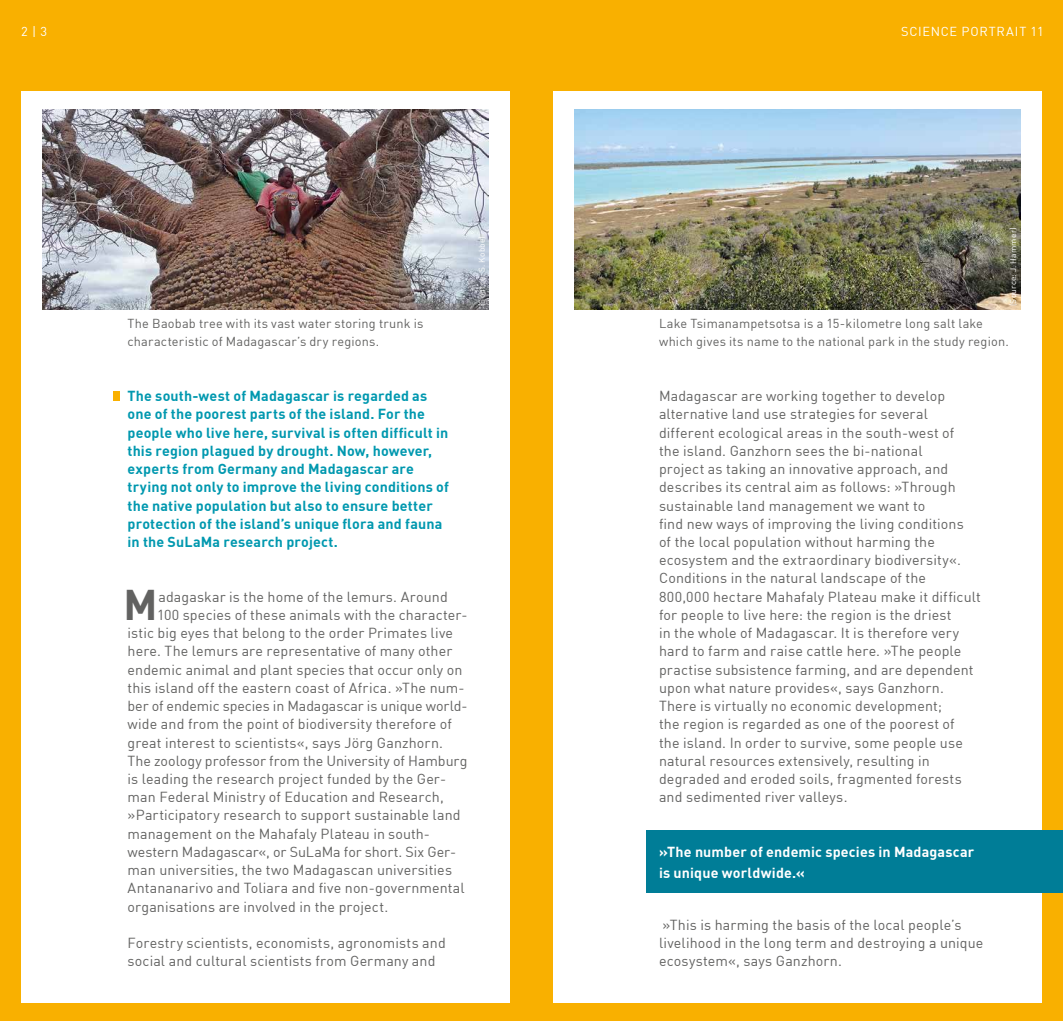
<style>
.page{position:relative;width:1063px;height:1021px;background:#fff}
.page>*{position:absolute;margin:0;border:0;box-sizing:border-box;transform-origin:0 0}
.t1{font:700 42px "DIN";color:#626261}
.t2{font:14.25px/18.3px "DIN";letter-spacing:.01em;color:#626261}
.t3{font:700 14.25px/18.3px "DIN";letter-spacing:.01em;color:#0098af}
.t4{font:700 14.25px/21px "DIN";letter-spacing:.01em;color:#fff}
.t5{font:14.25px "DIN";letter-spacing:-.01em;color:#626261}
.t6{font:12.75px/18.1px "DIN";letter-spacing:.015em;color:#626261}
.t7{font:12.75px "DIN";letter-spacing:.06em;color:#fff}
.t8{font:8.25px "DIN";letter-spacing:.03em;color:#fff}
</style>
<div class="page">
<div style="left:531px;top:0;width:532px;height:1020px;background:#f9b000"></div>
<div style="left:0;top:0;width:531px;height:1020px;background:#f9b000"></div>
<div style="left:21px;top:91px;width:489px;height:911px;background:#fff"></div>
<div style="left:553px;top:91px;width:489px;height:911px;background:#fff"></div>
<img style="left:43px;top:109px;width:446px;height:201px">
<img style="left:574px;top:109px;width:446px;height:201px">
<div style="left:113px;top:392px;width:6px;height:9px;background:#f9b000"></div>
<div style="left:646px;top:830px;width:417px;height:63px;background:#007d97"></div>
<p class="t7" style="left:21px;top:24px;width:27px">2 | 3</p>
<p class="t8" style="left:477px;top:306px;width:72px;rotate:-90deg">(Source: S. Kobbe)</p>
<p class="t7" style="left:901px;top:24px;width:144px">SCIENCE PORTRAIT 11</p>
<p class="t8" style="left:1008px;top:306px;width:80px;rotate:-90deg">(Source: J. Hammer)</p>
<p class="t6" style="left:128px;top:314px;width:298px">The Baobab tree with its vast water storing trunk is characteristic of Madagascar’s dry regions.</p>
<p class="t6" style="left:659px;top:314px;width:351px">Lake Tsimanampetsotsa is a 15-kilometre long salt lake which gives its name to the national park in the study region.</p>
<p class="t3" style="left:128px;top:386px;width:323px">The south-west of Madagascar is regarded as one of the poorest parts of the island. For the -people who live here, survival is often difficult in this region plagued by drought. Now, however, experts from Germany and Madagascar are trying not only to improve the living conditions of the native population but also to ensure better -pro-tection of the island’s unique flora and fauna in the SuLaMa research project.</p>
<h1 class="t1" style="left:124px;top:577px;width:36px">M</h1>
<p class="t2" style="left:158px;top:587px;width:291px">adagaskar is the home of the lemurs. Around</p>
<p class="t2" style="left:157px;top:605px;width:312px">100 species of these animals with the character-</p>
<p class="t2" style="left:128px;top:623px;width:327px">istic big eyes that belong to the order Primates live</p>
<p class="t2" style="left:128px;top:641px;width:326px">here. The lemurs are representative of many other</p>
<p class="t2" style="left:128px;top:660px;width:336px">endemic animal and plant species that occur only on</p>
<p class="t2" style="left:128px;top:678px;width:339px">this island off the eastern coast of Africa. »The num-</p>
<p class="t5" style="left:128px;top:697px;width:342px">ber of endemic species in Madagascar is unique world-</p>
<p class="t2" style="left:128px;top:714px;width:326px">wide and from the point of biodiversity therefore of</p>
<p class="t2" style="left:128px;top:733px;width:317px">great interest to scientists«, says Jörg Ganzhorn.</p>
<p class="t2" style="left:128px;top:751px;width:341px">The zoology professor from the University of Hamburg</p>
<p class="t2" style="left:128px;top:769px;width:320px">is leading the research project funded by the Ger-</p>
<p class="t2" style="left:128px;top:787px;width:318px">man Federal Ministry of Education and Research,</p>
<p class="t2" style="left:128px;top:805px;width:335px">»Participatory research to support sustainable land</p>
<p class="t2" style="left:128px;top:824px;width:304px">management on the Mahafaly Plateau in south-</p>
<p class="t2" style="left:128px;top:842px;width:330px">western Madagascar«, or SuLaMa for short. Six Ger-</p>
<p class="t2" style="left:128px;top:860px;width:326px">man universities, the two Madagascan universities</p>
<p class="t2" style="left:128px;top:878px;width:339px">Antananarivo and Toliara and five non-governmental</p>
<p class="t2" style="left:128px;top:897px;width:262px">organisations are involved in the project.</p>
<p class="t2" style="left:128px;top:933px;width:320px">Forestry scientists, economists, agronomists and social and cultural scientists from Germany and</p>
<p class="t2" style="left:659px;top:386px;width:323px">Madagascar are working together to develop alternative land use strategies for several different ecological areas in the south-west of<br>the island. Ganzhorn sees the bi-national<br>project as taking an innovative approach, and describes its central aim as follows: »Through sustainable land management we want to<br>find new ways of improving the living conditions<br>of the local population without harming the ecosystem and the extraordinary biodiversity«.<br>Conditions in the natural landscape of the<br>800,000 hectare Mahafaly Plateau make it difficult for people to live here: the region is the driest<br>in the whole of Madagascar. It is therefore very hard to farm and raise cattle here. »The people practise subsistence farming, and are dependent upon what nature provides«, says Ganzhorn.<br>There is virtually no economic development;<br>the region is regarded as one of the poorest of<br>the island. In order to survive, some people use natural resources extensively, resulting in degraded and eroded soils, fragmented forests and sedimented river valleys.</p>
<p class="t4" style="left:659px;top:840px;width:317px">»The number of endemic species in Madagascar is unique worldwide.«</p>
<p class="t2" style="left:659px;top:915px;width:326px">»This is harming the basis of the local people’s livelihood in the long term and destroying a unique ecosystem«, says Ganzhorn.</p>
</div>
